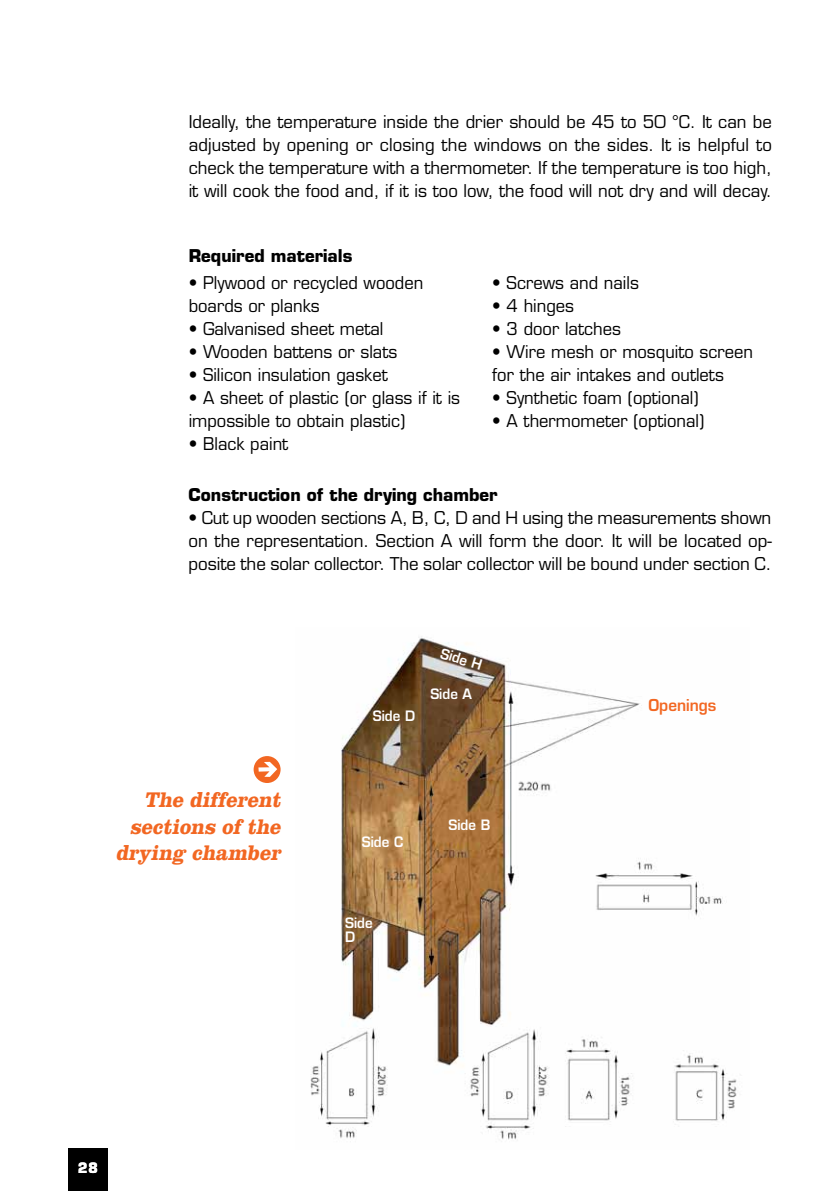
<style>
.page{position:relative;width:840px;height:1191px;background:#fff}
.page>*{position:absolute;margin:0;border:0;box-sizing:border-box;transform-origin:0 0}
.t1{font:italic 700 22px/26.4px "Clarendon";color:#f26722;text-align:right;scale:.92 1}
.t2{font:17.2px/23px "Eurostile";color:#000;text-align:justify}
.t3{font:17.2px/23px "Eurostile";color:#000;scale:.96 1}
.t4{font:700 17.2px "Eurostile";color:#000}
.t5{font:600 16px "Eurostile";color:#f26722;scale:.95 1}
.t6{font:600 14px/14px "Eurostile";color:#fff;scale:.95 1}
.t7{font:700 14px "Eurostile";color:#fff;scale:.95 1}
</style>
<div class="page">
<div style="left:68px;top:1148px;width:40px;height:43px;background:#000"></div>
<div style="left:253px;top:756px;width:27px;height:27px;background:#f26722;border-radius:50%"></div>
<svg style="left:258px;top:762px;width:19px;height:15px"></svg>
<img style="left:310px;top:636px;width:427px;height:504px">
<p class="t2" style="left:189px;top:111px;width:584px">Ideally, the temperature inside the drier should be 45 to 50 °C. It can be adjusted by opening or closing the windows on the sides. It is helpful to check the temperature with a thermometer. If the temperature is too high, it will cook the food and, if it is too low, the food will not dry and will decay.</p>
<p class="t4" style="left:189px;top:245px;width:165px">Required materials</p>
<p class="t3" style="left:189px;top:271px;width:246px">• Plywood or recycled wooden boards or planks</p>
<p class="t3" style="left:189px;top:317px;width:204px">• Galvanised sheet metal</p>
<p class="t3" style="left:189px;top:340px;width:219px">• Wooden battens or slats</p>
<p class="t3" style="left:189px;top:363px;width:209px">• Silicon insulation gasket</p>
<p class="t3" style="left:189px;top:386px;width:284px">• A sheet of plastic (or glass if it is impossible to obtain plastic)</p>
<p class="t3" style="left:189px;top:432px;width:105px">• Black paint</p>
<p class="t3" style="left:492px;top:271px;width:154px">• Screws and nails</p>
<p class="t3" style="left:492px;top:294px;width:87px">• 4 hinges</p>
<p class="t3" style="left:492px;top:317px;width:135px">• 3 door latches</p>
<p class="t3" style="left:492px;top:340px;width:273px">• Wire mesh or mosquito screen for the air intakes and outlets</p>
<p class="t3" style="left:492px;top:386px;width:216px">• Synthetic foam (optional)</p>
<p class="t3" style="left:492px;top:409px;width:222px">• A thermometer (optional)</p>
<p class="t4" style="left:188px;top:484px;width:310px">Construction of the drying chamber</p>
<p class="t2" style="left:188px;top:507px;width:584px">• Cut up wooden sections A, B, C, D and H using the measurements shown on the representation. Section A will form the door. It will be located op&shy;posite the solar collector. The solar collector will be bound under section C.</p>
<p class="t1" style="left:116px;top:786px;width:185px">The different sections of the drying chamber</p>
<p class="t6" style="left:372px;top:708px;width:46px">Side D</p>
<p class="t6" style="left:443px;top:646px;width:46px;rotate:17deg">Side H</p>
<p class="t6" style="left:430px;top:687px;width:45px">Side A</p>
<p class="t6" style="left:361px;top:835px;width:45px">Side C</p>
<p class="t6" style="left:345px;top:915px;width:31px">Side<br>D</p>
<p class="t6" style="left:448px;top:818px;width:45px">Side B</p>
<p class="t5" style="left:648px;top:695px;width:73px">Openings</p>
<p class="t7" style="left:78px;top:1159px;width:22px">28</p>
</div>
